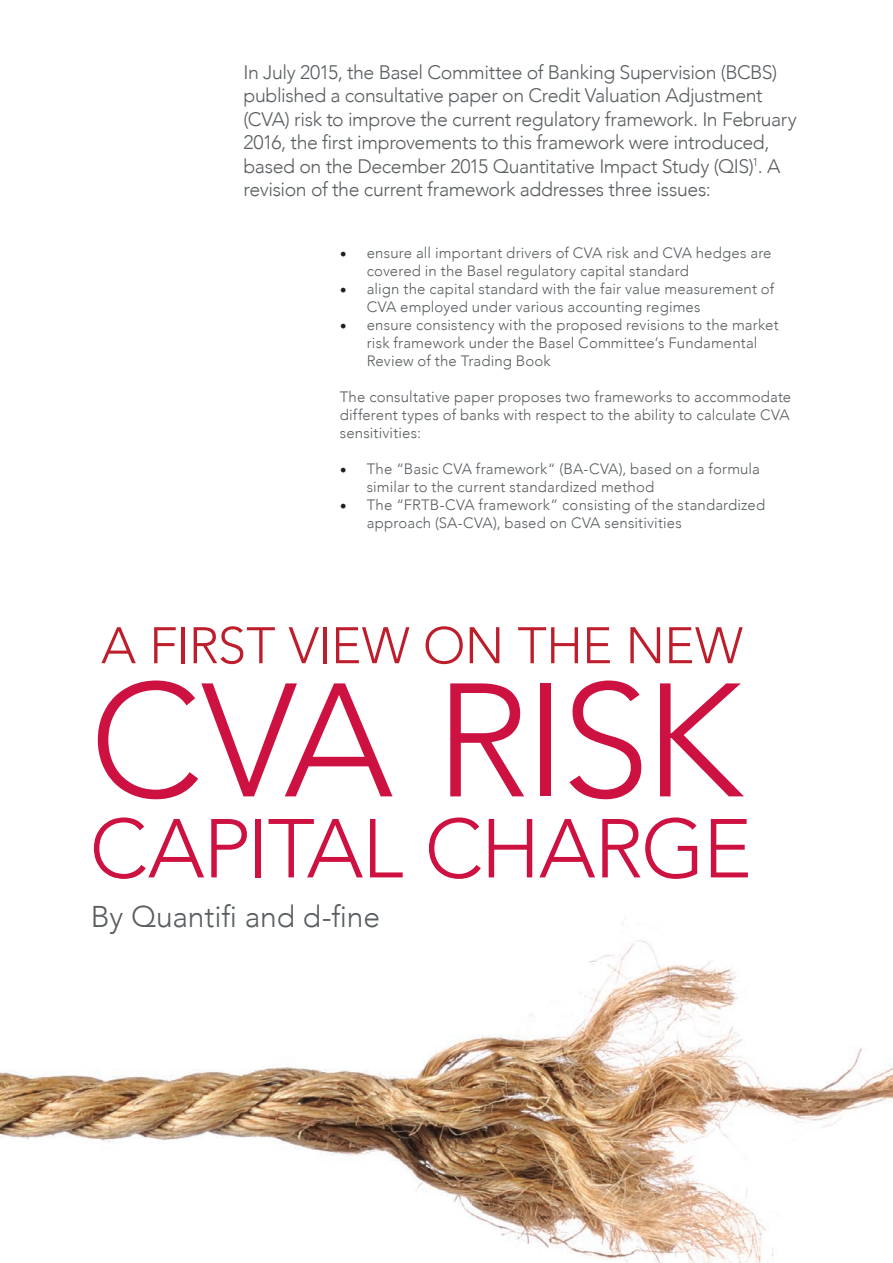
<style>
.page{position:relative;width:893px;height:1263px;background:#fff}
.page>*{position:absolute;margin:0;border:0;box-sizing:border-box;transform-origin:0 0}
.t1{font:300 159.6px "Avenir";letter-spacing:-.035em;color:#cd1141}
.t2{font:300 82.5px "Avenir";letter-spacing:-.02em;color:#cd1141}
.t3{font:300 50.85px "Avenir";letter-spacing:-.015em;color:#be1d2c}
.t4{font:300 30px "Avenir";letter-spacing:-.005em;color:#595e61}
.t5{font:300 19.5px/23.4px "Avenir";letter-spacing:-.02em;color:#595e61}
.t6{font:300 15px/18px "Avenir";letter-spacing:.01em;color:#595e61}
.s1{font-family:"Minion Pro";font-weight:400;font-size:18px;color:#231f20}
</style>
<div class="page">
<img style="left:0;top:940px;width:893px;height:323px">
<p class="t5" style="left:244px;top:61px;width:555px">In July 2015, the Basel Committee of Banking Supervision (BCBS) published a consultative paper on Credit Valuation Adjustment (CVA) risk to improve the current regulatory framework. In February 2016, the first improvements to this framework were introduced, based on the December 2015 Quantitative Impact Study (QIS)<sup>1</sup>. A revision of the current framework addresses three issues:</p>
<p class="t6" style="left:367px;top:244px;width:406px;text-indent:-27px"><span class="s1">•</span> ensure all important drivers of CVA risk and CVA hedges are covered in the Basel regulatory capital standard</p>
<p class="t6" style="left:367px;top:280px;width:409px;text-indent:-27px"><span class="s1">•</span> align the capital standard with the fair value measurement of<br>CVA employed under various accounting regimes</p>
<p class="t6" style="left:367px;top:316px;width:413px;text-indent:-27px"><span class="s1">•</span> ensure consistency with the proposed revisions to the market risk framework under the Basel Committee’s Fundamental<br>Review of the Trading Book</p>
<p class="t6" style="left:340px;top:388px;width:453px;text-align:justify">The consultative paper proposes two frameworks to accommodate different types of banks with respect to the ability to calculate CVA sensitivities:</p>
<p class="t6" style="left:367px;top:460px;width:395px;text-indent:-27px"><span class="s1">•</span> The “Basic CVA framework“ (BA-CVA), based on a formula similar to the current standardized method</p>
<p class="t6" style="left:367px;top:496px;width:400px;text-indent:-27px"><span class="s1">•</span> The “FRTB-CVA framework” consisting of the standardized approach (SA-CVA), based on CVA sensitivities</p>
<h3 class="t3" style="left:101px;top:624px;width:643px">A FIRST VIEW ON THE NEW</h3>
<h1 class="t1" style="left:90px;top:647px;width:654px">CVA RISK</h1>
<h2 class="t2" style="left:90px;top:814px;width:664px">CAPITAL CHARGE</h2>
<h3 class="t4" style="left:91px;top:899px;width:291px">By Quantifi and d-fine</h3>
</div>
